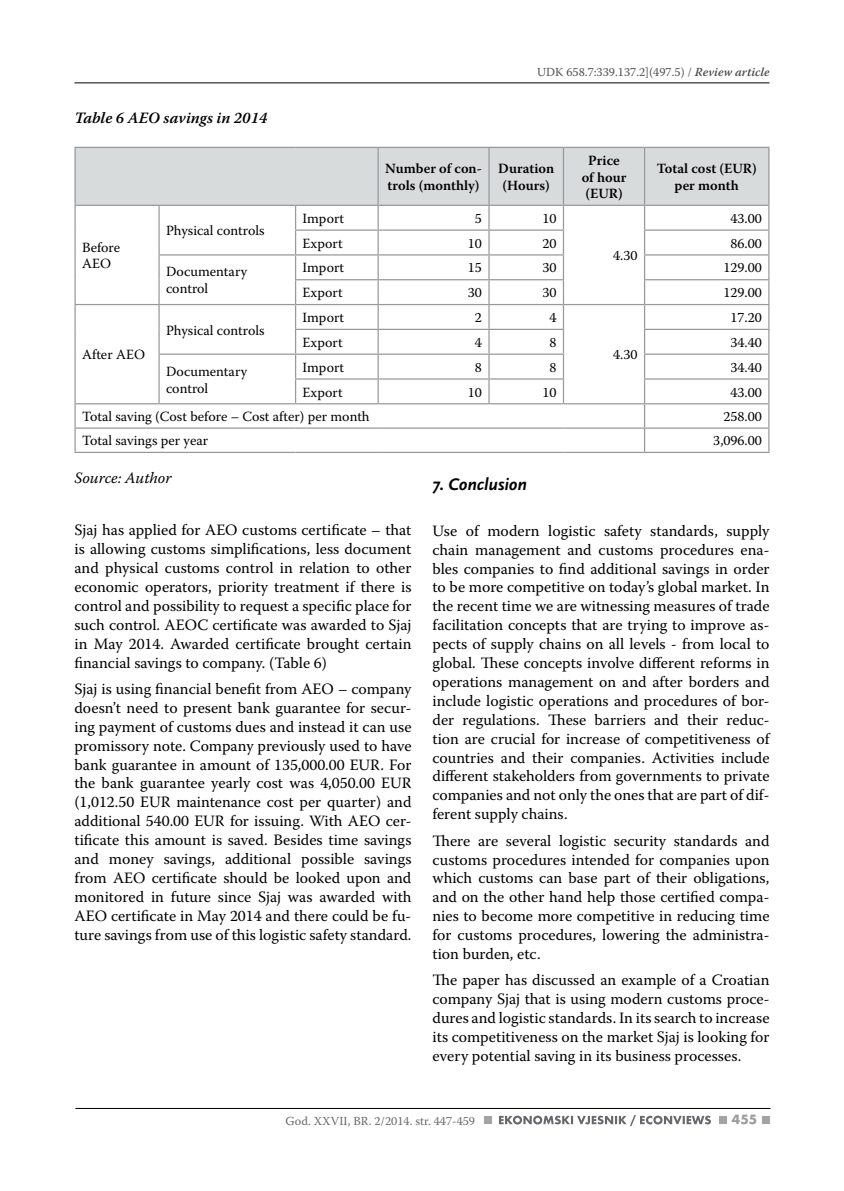
<style>
.page{position:relative;width:844px;height:1191px;background:#fff}
.page>*{position:absolute;margin:0;border:0;box-sizing:border-box;transform-origin:0 0}
.t1{font:italic 700 17.5px "Scala Sans Pro";color:#000}
.t2{font:15.75px/18.9px "Warnock Pro";color:#000;text-align:justify}
.t3{font:italic 600 15.75px "Warnock Pro";color:#000}
.t4{font:italic 15.75px "Warnock Pro";color:#000}
.t5{font:14px/16.8px "Warnock Pro";color:#000}
.t6{font:600 14px/16.8px "Warnock Pro";color:#000;text-align:center}
.t7{font:700 14px "Futura TOT";color:#9c9ca0}
.t8{font:12.25px "Warnock Pro";color:#504f53}
.t9{font:12.25px "Warnock Pro";color:#68676c}
.s1{font-weight:600;font-style:italic}
</style>
<div class="page">
<hr style="left:74px;top:83px;width:695px;height:1px;background:#000">
<hr style="left:75px;top:1108px;width:695px;height:1px;background:#000">
<div style="left:483px;top:1115px;width:8px;height:8px;background:#a3a3a7"></div>
<div style="left:718px;top:1115px;width:8px;height:8px;background:#a3a3a7"></div>
<div style="left:761px;top:1115px;width:8px;height:8px;background:#a3a3a7"></div>
<svg style="left:499px;top:1115px;width:211px;height:11px"></svg>
<hr style="left:74px;top:147px;width:85px;height:1px;background:#98989c">
<hr style="left:74px;top:148px;width:2px;height:57px;background:#98989c">
<hr style="left:74px;top:205px;width:85px;height:1px;background:#98989c">
<hr style="left:74px;top:206px;width:2px;height:24px;background:#98989c">
<hr style="left:74px;top:230px;width:2px;height:25px;background:#98989c">
<hr style="left:74px;top:255px;width:2px;height:25px;background:#98989c">
<hr style="left:74px;top:280px;width:2px;height:24px;background:#98989c">
<hr style="left:74px;top:304px;width:85px;height:1px;background:#98989c">
<hr style="left:74px;top:305px;width:2px;height:24px;background:#98989c">
<hr style="left:74px;top:329px;width:2px;height:25px;background:#98989c">
<hr style="left:74px;top:354px;width:2px;height:25px;background:#98989c">
<hr style="left:74px;top:379px;width:2px;height:24px;background:#98989c">
<hr style="left:74px;top:403px;width:85px;height:1px;background:#98989c">
<hr style="left:74px;top:404px;width:2px;height:23px;background:#98989c">
<hr style="left:74px;top:427px;width:85px;height:2px;background:#98989c">
<hr style="left:74px;top:429px;width:2px;height:23px;background:#98989c">
<svg style="left:75px;top:147px;width:694px;height:305px"></svg>
<hr style="left:74px;top:452px;width:85px;height:1px;background:#98989c">
<hr style="left:159px;top:452px;width:136px;height:1px;background:#98989c">
<hr style="left:295px;top:452px;width:83px;height:1px;background:#98989c">
<hr style="left:378px;top:452px;width:111px;height:1px;background:#98989c">
<hr style="left:489px;top:452px;width:74px;height:1px;background:#98989c">
<hr style="left:563px;top:452px;width:81px;height:1px;background:#98989c">
<hr style="left:644px;top:452px;width:125px;height:1px;background:#98989c">
<p class="t3" style="left:74px;top:109px;width:194px">Table 6 AEO savings in 2014</p>
<p class="t8" style="left:537px;top:65px;width:234px">UDK 658.7:339.137.2](497.5) / <span class="s1">Review article</span></p>
<p class="t6" style="left:385px;top:160px;width:98px;text-align:left">Number of con&shy;trols (monthly)</p>
<p class="t6" style="left:498px;top:160px;width:57px">Duration (Hours)</p>
<p class="t6" style="left:581px;top:151px;width:46px">Price of hour (EUR)</p>
<p class="t6" style="left:656px;top:160px;width:101px">Total cost (EUR) per month</p>
<p class="t5" style="left:82px;top:238px;width:40px">Before<br>AEO</p>
<p class="t5" style="left:82px;top:346px;width:64px">After AEO</p>
<p class="t5" style="left:166px;top:222px;width:100px">Physical controls</p>
<p class="t5" style="left:302px;top:210px;width:43px">Import</p>
<p class="t5" style="left:475px;top:210px;width:9px">5</p>
<p class="t5" style="left:542px;top:210px;width:16px">10</p>
<p class="t5" style="left:730px;top:210px;width:33px">43.00</p>
<p class="t5" style="left:302px;top:234px;width:42px">Export</p>
<p class="t5" style="left:468px;top:234px;width:16px">10</p>
<p class="t5" style="left:542px;top:234px;width:16px">20</p>
<p class="t5" style="left:730px;top:234px;width:33px">86.00</p>
<p class="t5" style="left:613px;top:247px;width:26px">4.30</p>
<p class="t5" style="left:166px;top:263px;width:83px">Documentary control</p>
<p class="t5" style="left:302px;top:259px;width:43px">Import</p>
<p class="t5" style="left:468px;top:259px;width:16px">15</p>
<p class="t5" style="left:542px;top:259px;width:16px">30</p>
<p class="t5" style="left:723px;top:259px;width:40px">129.00</p>
<p class="t5" style="left:302px;top:284px;width:42px">Export</p>
<p class="t5" style="left:468px;top:284px;width:16px">30</p>
<p class="t5" style="left:542px;top:284px;width:16px">30</p>
<p class="t5" style="left:723px;top:284px;width:40px">129.00</p>
<p class="t5" style="left:166px;top:321px;width:100px">Physical controls</p>
<p class="t5" style="left:302px;top:309px;width:43px">Import</p>
<p class="t5" style="left:475px;top:309px;width:9px">2</p>
<p class="t5" style="left:549px;top:309px;width:9px">4</p>
<p class="t5" style="left:730px;top:309px;width:33px">17.20</p>
<p class="t5" style="left:302px;top:334px;width:42px">Export</p>
<p class="t5" style="left:475px;top:334px;width:9px">4</p>
<p class="t5" style="left:549px;top:334px;width:9px">8</p>
<p class="t5" style="left:730px;top:334px;width:33px">34.40</p>
<p class="t5" style="left:613px;top:346px;width:26px">4.30</p>
<p class="t5" style="left:166px;top:362px;width:83px">Documentary control</p>
<p class="t5" style="left:302px;top:358px;width:43px">Import</p>
<p class="t5" style="left:475px;top:358px;width:9px">8</p>
<p class="t5" style="left:549px;top:358px;width:9px">8</p>
<p class="t5" style="left:730px;top:358px;width:33px">34.40</p>
<p class="t5" style="left:302px;top:383px;width:42px">Export</p>
<p class="t5" style="left:468px;top:383px;width:16px">10</p>
<p class="t5" style="left:542px;top:383px;width:16px">10</p>
<p class="t5" style="left:730px;top:383px;width:33px">43.00</p>
<p class="t5" style="left:82px;top:408px;width:289px">Total saving (Cost before – Cost after) per month</p>
<p class="t5" style="left:723px;top:408px;width:40px">258.00</p>
<p class="t5" style="left:82px;top:432px;width:128px">Total savings per year</p>
<p class="t5" style="left:713px;top:432px;width:50px">3,096.00</p>
<p class="t4" style="left:74px;top:468px;width:98px">Source: Author</p>
<p class="t2" style="left:74px;top:520px;width:338px">Sjaj has applied for AEO customs certificate – that is allowing customs simplifications, less document and physical customs control in relation to other economic operators, priority treatment if there is control and possibility to request a specific place for such control. AEOC certificate was awarded to Sjaj in May 2014. Awarded certificate brought certain financial savings to company. (Table 6)</p>
<p class="t2" style="left:74px;top:679px;width:338px">Sjaj is using financial benefit from AEO – company doesn’t need to present bank guarantee for secur&shy;ing payment of customs dues and instead it can use promissory note. Company previously used to have bank guarantee in amount of 135,000.00 EUR. For the bank guarantee yearly cost was 4,050.00 EUR (1,012.50 EUR maintenance cost per quarter) and additional 540.00 EUR for issuing. With AEO cer&shy;tificate this amount is saved. Besides time savings and money savings, additional possible savings from AEO certificate should be looked upon and monitored in future since Sjaj was awarded with AEO certificate in May 2014 and there could be fu&shy;ture savings from use of this logistic safety standard.</p>
<p class="t1" style="left:432px;top:474px;width:96px">7. Conclusion</p>
<p class="t2" style="left:432px;top:521px;width:338px">Use of modern logistic safety standards, supply chain management and customs procedures ena&shy;bles companies to find additional savings in order to be more competitive on today’s global market. In the recent time we are witnessing measures of trade facilitation concepts that are trying to improve as&shy;pects of supply chains on all levels - from local to global. These concepts involve different reforms in operations management on and after borders and include logistic operations and procedures of bor&shy;der regulations. These barriers and their reduc&shy;tion are crucial for increase of competitiveness of countries and their companies. Activities include different stakeholders from governments to private companies and not only the ones that are part of dif&shy;ferent supply chains.</p>
<p class="t2" style="left:432px;top:830px;width:338px">There are several logistic security standards and customs procedures intended for companies upon which customs can base part of their obligations, and on the other hand help those certified compa&shy;nies to become more competitive in reducing time for customs procedures, lowering the administra&shy;tion burden, etc.</p>
<p class="t2" style="left:432px;top:970px;width:338px">The paper has discussed an example of a Croatian company Sjaj that is using modern customs proce&shy;dures and logistic standards. In its search to increase its competitiveness on the market Sjaj is looking for every potential saving in its business processes.</p>
<p class="t9" style="left:285px;top:1113px;width:191px">God. XXVII, BR. 2/2014. str. 447-459</p>
<p class="t7" style="left:731px;top:1111px;width:27px">455</p>
</div>
